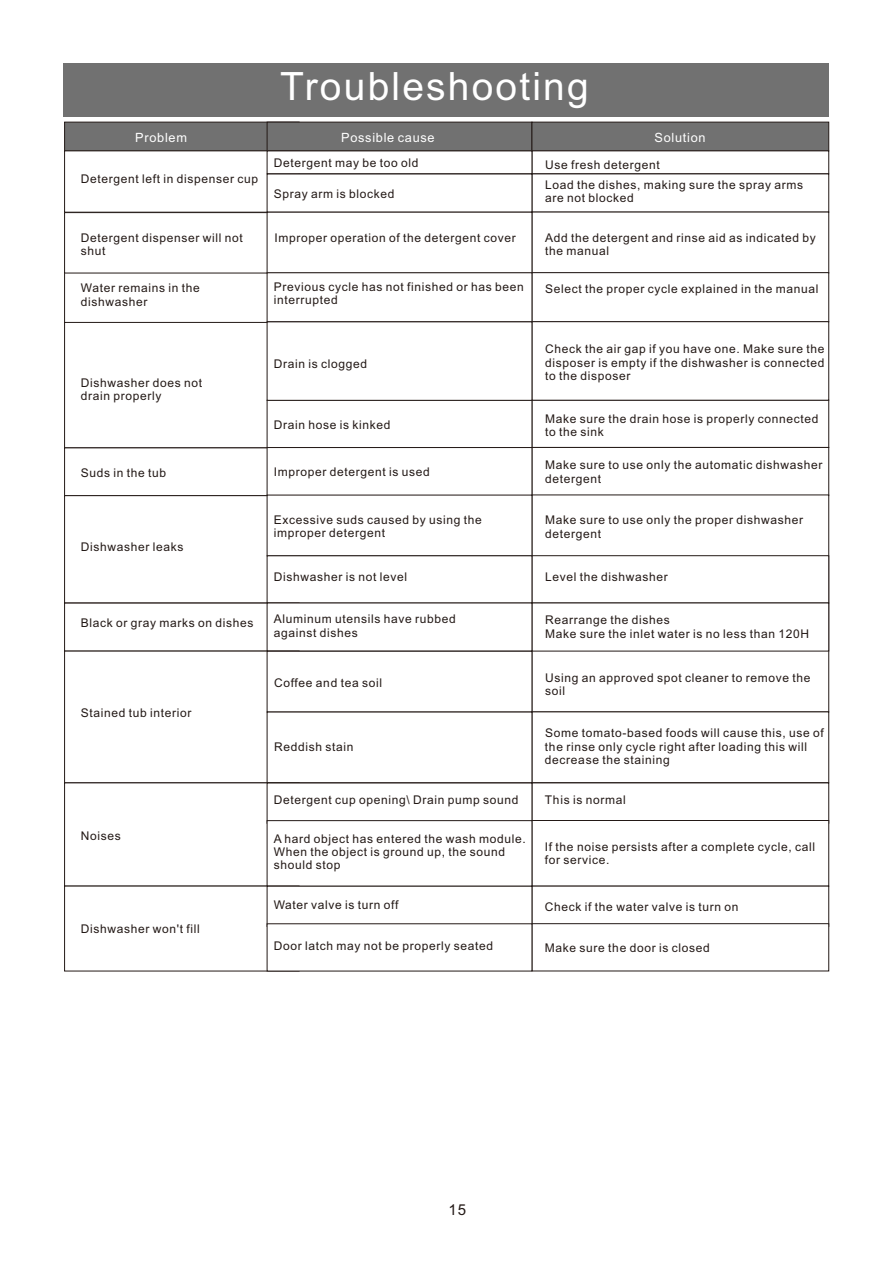
<style>
.page{position:relative;width:893px;height:1263px;background:#fff}
.page>*{position:absolute;margin:0;border:0;box-sizing:border-box;transform-origin:0 0}
.t1{font:39px "Arial";letter-spacing:.055em;color:#fff}
.t2{font:15px "Arial";color:#231916}
.t3{font:12.75px "Arial";letter-spacing:.055em;color:#fff}
.t4{font:12px/13.4px "Arial";letter-spacing:.055em;color:#231916}
</style>
<div class="page">
<div style="left:64px;top:64px;width:765px;height:53px;background:#717171"></div>
<div style="left:64px;top:122px;width:235px;height:29px;background:#717171;border:1px solid #231916"></div>
<div style="left:267px;top:122px;width:265px;height:29px;background:#717171;border:1px solid #231916"></div>
<div style="left:532px;top:122px;width:297px;height:29px;background:#717171;border:1px solid #231916"></div>
<div style="left:532px;top:151px;width:297px;height:23px;background:#fff;border:1px solid #231916"></div>
<div style="left:267px;top:151px;width:265px;height:23px;background:#fff;border:1px solid #231916"></div>
<div style="left:64px;top:212px;width:235px;height:61px;background:#fff;border:1px solid #231916"></div>
<div style="left:267px;top:212px;width:265px;height:61px;background:#fff;border:1px solid #231916"></div>
<div style="left:532px;top:272px;width:297px;height:50px;background:#fff;border:1px solid #231916"></div>
<div style="left:267px;top:273px;width:265px;height:49px;background:#fff;border:1px solid #231916"></div>
<div style="left:64px;top:322px;width:235px;height:126px;background:#fff;border:1px solid #231916"></div>
<div style="left:532px;top:400px;width:297px;height:48px;background:#fff;border:1px solid #231916"></div>
<div style="left:267px;top:400px;width:265px;height:48px;background:#fff;border:1px solid #231916"></div>
<div style="left:532px;top:447px;width:297px;height:49px;background:#fff;border:1px solid #231916"></div>
<div style="left:267px;top:447px;width:265px;height:49px;background:#fff;border:1px solid #231916"></div>
<div style="left:64px;top:495px;width:235px;height:108px;background:#fff;border:1px solid #231916"></div>
<div style="left:532px;top:495px;width:297px;height:217px;background:#fff;border:1px solid #231916"></div>
<div style="left:267px;top:495px;width:265px;height:61px;background:#fff;border:1px solid #231916"></div>
<div style="left:532px;top:555px;width:297px;height:48px;background:#fff;border:1px solid #231916"></div>
<div style="left:267px;top:556px;width:265px;height:47px;background:#fff"></div>
<div style="left:532px;top:603px;width:297px;height:48px;background:#fff"></div>
<div style="left:64px;top:651px;width:235px;height:132px;background:#fff;border:1px solid #231916"></div>
<div style="left:267px;top:651px;width:265px;height:61px;background:#fff;border:1px solid #231916"></div>
<div style="left:532px;top:712px;width:297px;height:71px;background:#fff;border:1px solid #231916"></div>
<div style="left:267px;top:712px;width:265px;height:71px;background:#fff;border:1px solid #231916"></div>
<div style="left:532px;top:820px;width:297px;height:66px;background:#fff;border:1px solid #231916"></div>
<div style="left:267px;top:820px;width:265px;height:66px;background:#fff;border:1px solid #231916"></div>
<div style="left:267px;top:886px;width:265px;height:40px;background:#fff;border:1px solid #231916"></div>
<div style="left:532px;top:923px;width:297px;height:48px;background:#fff;border:1px solid #231916"></div>
<div style="left:267px;top:924px;width:265px;height:47px;background:#fff"></div>
<div style="left:532px;top:321px;width:297px;height:79px;background:#fff;border:1px solid #231916"></div>
<div style="left:267px;top:322px;width:265px;height:78px;background:#fff"></div>
<hr style="left:64px;top:273px;width:1px;height:49px;background:#231916">
<h1 class="t1" style="left:280px;top:72px;width:310px">Troubleshooting</h1>
<p class="t3" style="left:135px;top:133px;width:53px">Problem</p>
<p class="t3" style="left:341px;top:133px;width:95px">Possible cause</p>
<p class="t4" style="left:81px;top:173px;width:179px">Detergent left in dispenser cup</p>
<p class="t4" style="left:274px;top:157px;width:146px">Detergent may be too old</p>
<p class="t4" style="left:274px;top:189px;width:122px">Spray arm is blocked</p>
<p class="t3" style="left:654px;top:133px;width:53px">Solution</p>
<p class="t4" style="left:545px;top:156px;width:260px;line-height:19.5px">Use fresh detergent<br>Load the dishes, making sure the spray arms</p>
<p class="t4" style="left:545px;top:192px;width:90px">are not blocked</p>
<p class="t4" style="left:81px;top:232px;width:164px">Detergent dispenser will not shut</p>
<p class="t4" style="left:274px;top:232px;width:243px">Improper operation of the detergent cover</p>
<p class="t4" style="left:545px;top:232px;width:272px">Add the detergent and rinse aid as indicated by the manual</p>
<p class="t4" style="left:81px;top:283px;width:120px">Water remains in the dishwasher</p>
<p class="t4" style="left:274px;top:281px;width:252px">Previous cycle has not finished or has been interrupted</p>
<p class="t4" style="left:545px;top:283px;width:275px">Select the proper cycle explained in the manual</p>
<p class="t4" style="left:81px;top:377px;width:123px">Dishwasher does not drain properly</p>
<p class="t4" style="left:274px;top:358px;width:95px">Drain is clogged</p>
<p class="t4" style="left:545px;top:344px;width:281px;text-align:justify">Check the air gap if you have one. Make sure the disposer is empty if the dishwasher is connected to the disposer</p>
<p class="t4" style="left:274px;top:420px;width:118px">Drain hose is kinked</p>
<p class="t4" style="left:545px;top:413px;width:275px">Make sure the drain hose is properly connected to the sink</p>
<p class="t4" style="left:81px;top:467px;width:87px">Suds in the tub</p>
<p class="t4" style="left:274px;top:466px;width:158px">Improper detergent is used</p>
<p class="t4" style="left:545px;top:459px;width:279px">Make sure to use only the automatic dishwasher detergent</p>
<p class="t4" style="left:81px;top:542px;width:104px">Dishwasher leaks</p>
<p class="t4" style="left:274px;top:514px;width:210px">Excessive suds caused by using the improper detergent</p>
<p class="t4" style="left:545px;top:515px;width:260px">Make sure to use only the proper dishwasher detergent</p>
<p class="t4" style="left:274px;top:571px;width:135px">Dishwasher is not level</p>
<p class="t4" style="left:545px;top:571px;width:124px">Level the dishwasher</p>
<p class="t4" style="left:81px;top:617px;width:174px">Black or gray marks on dishes</p>
<p class="t4" style="left:274px;top:614px;width:184px">Aluminum utensils have rubbed against dishes</p>
<p class="t4" style="left:545px;top:614px;width:266px">Rearrange the dishes<br>Make sure the inlet water is no less than 120H</p>
<p class="t4" style="left:81px;top:707px;width:112px">Stained tub interior</p>
<p class="t4" style="left:81px;top:830px;width:42px">Noises</p>
<p class="t4" style="left:81px;top:923px;width:120px">Dishwasher won't fill</p>
<p class="t4" style="left:274px;top:677px;width:109px">Coffee and tea soil</p>
<p class="t4" style="left:545px;top:672px;width:267px">Using an approved spot cleaner to remove the soil</p>
<p class="t4" style="left:274px;top:741px;width:81px">Reddish stain</p>
<p class="t4" style="left:545px;top:727px;width:280px">Some tomato-based foods will cause this, use of the rinse only cycle right after loading this will decrease the staining</p>
<p class="t4" style="left:274px;top:794px;width:246px">Detergent cup opening\ Drain pump sound</p>
<p class="t4" style="left:545px;top:794px;width:82px">This is normal</p>
<p class="t4" style="left:274px;top:833px;width:254px">A hard object has entered the wash module.<br>When the object is ground up, the sound should stop</p>
<p class="t4" style="left:545px;top:841px;width:272px">If the noise persists after a complete cycle, call for service.</p>
<p class="t4" style="left:274px;top:899px;width:126px">Water valve is turn off</p>
<p class="t4" style="left:545px;top:901px;width:195px">Check if the water valve is turn on</p>
<p class="t4" style="left:274px;top:940px;width:221px">Door latch may not be properly seated</p>
<p class="t4" style="left:545px;top:942px;width:166px">Make sure the door is closed</p>
<p class="t2" style="left:449px;top:1204px;width:19px">15</p>
</div>
